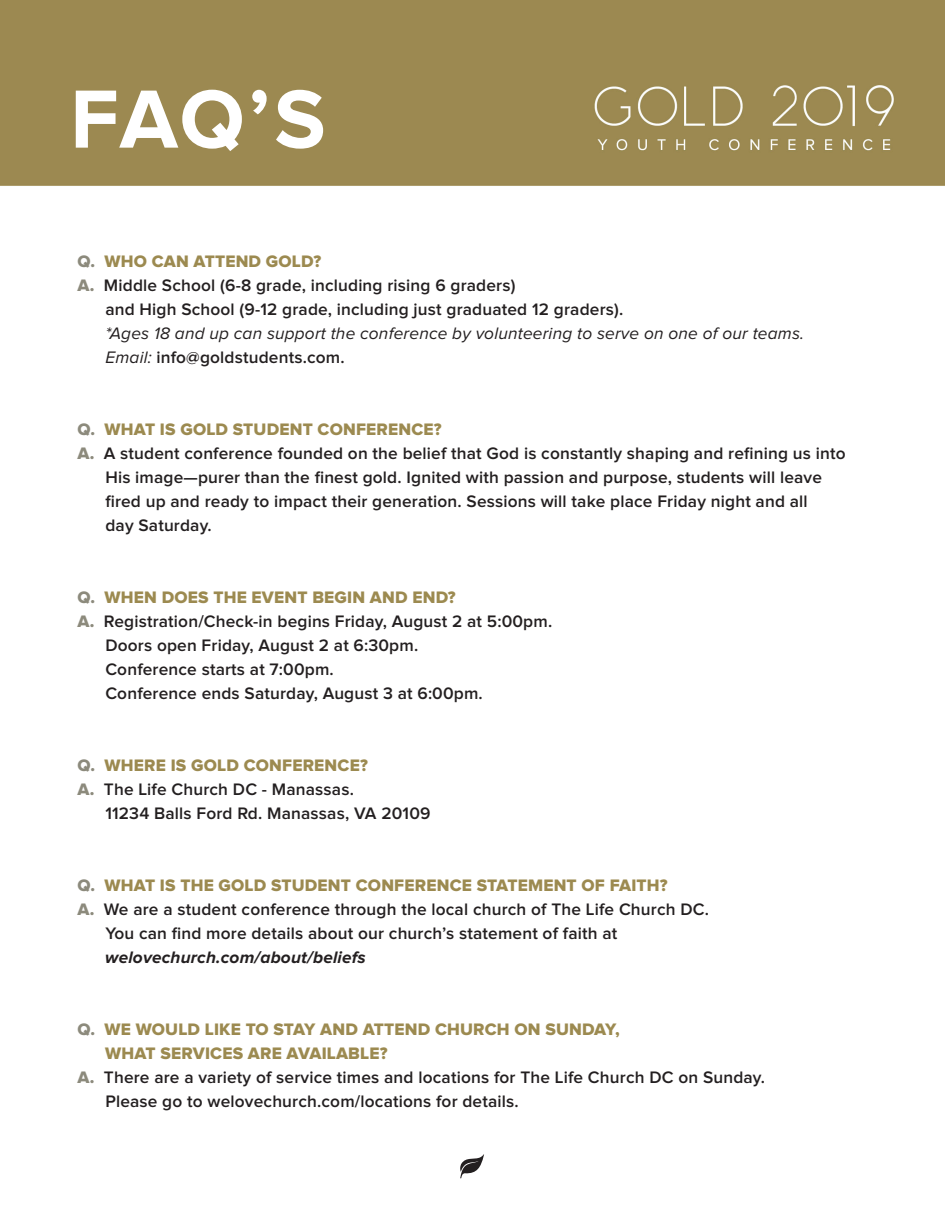
<style>
.page{position:relative;width:945px;height:1215px;background:#fff}
.page>*{position:absolute;margin:0;border:0;box-sizing:border-box;transform-origin:0 0}
.t1{font:700 85.5px "Proxima Nova";color:#fff}
.t2{font:600 17.25px "Proxima Nova";letter-spacing:.01em;color:#231f20}
.t3{font:17.25px "Proxima Nova Extrabld";letter-spacing:.01em;color:#9c8a50}
.t4{font:italic 17.25px "Proxima Nova";letter-spacing:.01em;color:#231f20}
.t5{font:italic 700 17.25px "Proxima Nova";letter-spacing:.01em;color:#231f20}
.s1{color:#8c8a7c}
.s2{font-family:"Proxima Nova Extrabld";font-weight:400;color:#8c8a7c}
.s3{font-weight:400;font-style:italic}
</style>
<div class="page">
<div style="left:0;top:0;width:945px;height:186px;background:#9c8951"></div>
<svg style="left:460px;top:1154px;width:24px;height:24px"></svg>
<p class="t1" style="left:70px;top:80px;width:257px">FAQ’S</p>
<p class="t3" style="left:78px;top:253px;width:245px"><span class="s1">Q.</span> WHO CAN ATTEND GOLD?</p>
<p class="t2" style="left:78px;top:277px;width:439px"><span class="s2">A.</span> Middle School (6-8 grade, including rising 6 graders)</p>
<p class="t2" style="left:105px;top:301px;width:519px">and High School (9-12 grade, including just graduated 12 graders).</p>
<p class="t4" style="left:105px;top:325px;width:700px">*Ages 18 and up can support the conference by volunteering to serve on one of our teams.</p>
<p class="t2" style="left:105px;top:349px;width:241px"><span class="s3">Email:</span> info@goldstudents.com.</p>
<p class="t3" style="left:78px;top:421px;width:366px"><span class="s1">Q.</span> WHAT IS GOLD STUDENT CONFERENCE?</p>
<p class="t2" style="left:78px;top:445px;width:770px"><span class="s2">A.</span> A student conference founded on the belief that God is constantly shaping and refining us into</p>
<p class="t2" style="left:105px;top:469px;width:718px">His image—purer than the finest gold. Ignited with passion and purpose, students will leave</p>
<p class="t2" style="left:105px;top:493px;width:704px">fired up and ready to impact their generation. Sessions will take place Friday night and all</p>
<p class="t2" style="left:105px;top:517px;width:108px">day Saturday.</p>
<p class="t3" style="left:78px;top:589px;width:380px"><span class="s1">Q.</span> WHEN DOES THE EVENT BEGIN AND END?</p>
<p class="t2" style="left:78px;top:613px;width:476px"><span class="s2">A.</span> Registration/Check-in begins Friday, August 2 at 5:00pm.</p>
<p class="t2" style="left:105px;top:637px;width:314px">Doors open Friday, August 2 at 6:30pm.</p>
<p class="t2" style="left:105px;top:661px;width:230px">Conference starts at 7:00pm.</p>
<p class="t2" style="left:105px;top:685px;width:379px">Conference ends Saturday, August 3 at 6:00pm.</p>
<p class="t3" style="left:78px;top:757px;width:292px"><span class="s1">Q.</span> WHERE IS GOLD CONFERENCE?</p>
<p class="t2" style="left:78px;top:781px;width:278px"><span class="s2">A.</span> The Life Church DC - Manassas.</p>
<p class="t2" style="left:105px;top:805px;width:327px">11234 Balls Ford Rd. Manassas, VA 20109</p>
<p class="t3" style="left:78px;top:877px;width:592px"><span class="s1">Q.</span> WHAT IS THE GOLD STUDENT CONFERENCE STATEMENT OF FAITH?</p>
<p class="t2" style="left:78px;top:901px;width:633px"><span class="s2">A.</span> We are a student conference through the local church of The Life Church DC.</p>
<p class="t2" style="left:105px;top:925px;width:513px">You can find more details about our church’s statement of faith at</p>
<p class="t5" style="left:105px;top:949px;width:262px">welovechurch.com/about/beliefs</p>
<p class="t3" style="left:78px;top:1021px;width:544px"><span class="s1">Q.</span> WE WOULD LIKE TO STAY AND ATTEND CHURCH ON SUNDAY,</p>
<p class="t3" style="left:105px;top:1045px;width:284px">WHAT SERVICES ARE AVAILABLE?</p>
<p class="t2" style="left:78px;top:1069px;width:689px"><span class="s2">A.</span> There are a variety of service times and locations for The Life Church DC on Sunday.</p>
<p class="t2" style="left:105px;top:1093px;width:415px">Please go to welovechurch.com/locations for details.</p>
</div>
